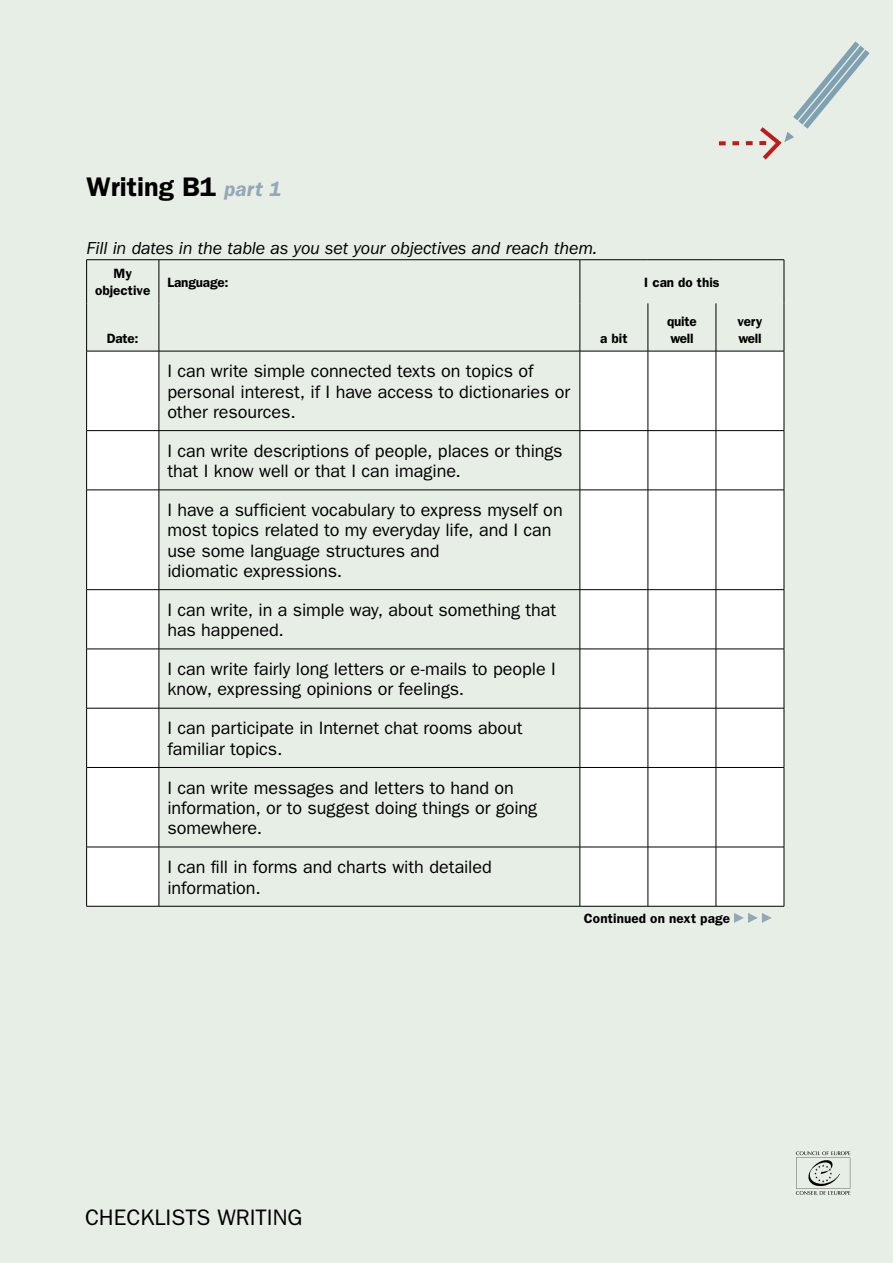
<style>
.page{position:relative;width:893px;height:1263px;background:#e7eee6}
.page>*{position:absolute;margin:0;border:0;box-sizing:border-box;transform-origin:0 0}
.Overskrift_1{font:600 27px "Franklin Gothic";color:#000}
.Overskrift_1-2{font:22.5px "Franklin Gothic";color:#000}
.Sjekklistebrød{font:18px/20.2px "Franklin Gothic";letter-spacing:-.005em;color:#000}
.Ingress{font:italic 18px "Franklin Gothic";letter-spacing:-.01em;color:#000}
.Overskrift_1-3{font:600 13.5px/16.5px "Franklin Gothic";letter-spacing:-.01em;color:#000}
.TABELLHODE{font:600 13.5px "Franklin Gothic";letter-spacing:.01em;color:#000}
.s1{font-style:italic;font-size:21px;color:#93a8b4}
</style>
<div class="page">
<svg style="left:87px;top:352px;width:697px;height:554px"></svg>
<div style="left:160px;top:352px;width:420px;height:554px;background:#e7eee6"></div>
<hr style="left:86px;top:259px;width:73px;height:1px;background:#000">
<hr style="left:86px;top:260px;width:1px;height:43px;background:#000">
<hr style="left:159px;top:259px;width:421px;height:1px;background:#000">
<hr style="left:159px;top:260px;width:1px;height:43px;background:#000">
<hr style="left:580px;top:259px;width:68px;height:1px;background:#000">
<hr style="left:580px;top:260px;width:1px;height:43px;background:#000">
<hr style="left:648px;top:259px;width:68px;height:1px;background:#000">
<hr style="left:716px;top:259px;width:68px;height:1px;background:#000">
<hr style="left:784px;top:260px;width:1px;height:43px;background:#000">
<hr style="left:86px;top:303px;width:1px;height:48px;background:#000">
<hr style="left:648px;top:303px;width:1px;height:48px;background:#000">
<hr style="left:716px;top:303px;width:1px;height:48px;background:#000">
<hr style="left:784px;top:303px;width:1px;height:48px;background:#000">
<hr style="left:86px;top:351px;width:73px;height:1px;background:#000">
<hr style="left:86px;top:351px;width:1px;height:79px;background:#000">
<hr style="left:159px;top:351px;width:421px;height:1px;background:#000">
<hr style="left:159px;top:351px;width:1px;height:79px;background:#000">
<hr style="left:580px;top:351px;width:68px;height:1px;background:#000">
<hr style="left:580px;top:351px;width:1px;height:79px;background:#000">
<hr style="left:648px;top:351px;width:68px;height:1px;background:#000">
<hr style="left:648px;top:351px;width:1px;height:79px;background:#000">
<hr style="left:716px;top:351px;width:68px;height:1px;background:#000">
<hr style="left:716px;top:351px;width:1px;height:79px;background:#000">
<hr style="left:784px;top:351px;width:1px;height:79px;background:#000">
<hr style="left:86px;top:430px;width:73px;height:1px;background:#000">
<hr style="left:86px;top:431px;width:1px;height:59px;background:#000">
<hr style="left:580px;top:430px;width:68px;height:1px;background:#000">
<hr style="left:648px;top:430px;width:68px;height:1px;background:#000">
<hr style="left:648px;top:431px;width:1px;height:59px;background:#000">
<hr style="left:716px;top:430px;width:68px;height:1px;background:#000">
<hr style="left:716px;top:431px;width:1px;height:59px;background:#000">
<hr style="left:784px;top:431px;width:1px;height:59px;background:#000">
<hr style="left:86px;top:490px;width:73px;height:1px;background:#000">
<hr style="left:86px;top:490px;width:1px;height:99px;background:#000">
<hr style="left:580px;top:490px;width:68px;height:1px;background:#000">
<hr style="left:648px;top:490px;width:68px;height:1px;background:#000">
<hr style="left:648px;top:490px;width:1px;height:99px;background:#000">
<hr style="left:716px;top:490px;width:68px;height:1px;background:#000">
<hr style="left:716px;top:490px;width:1px;height:99px;background:#000">
<hr style="left:784px;top:490px;width:1px;height:99px;background:#000">
<hr style="left:86px;top:589px;width:73px;height:1px;background:#000">
<hr style="left:86px;top:590px;width:1px;height:59px;background:#000">
<hr style="left:580px;top:589px;width:68px;height:1px;background:#000">
<hr style="left:648px;top:589px;width:68px;height:1px;background:#000">
<hr style="left:648px;top:590px;width:1px;height:59px;background:#000">
<hr style="left:716px;top:589px;width:68px;height:1px;background:#000">
<hr style="left:716px;top:590px;width:1px;height:59px;background:#000">
<hr style="left:784px;top:590px;width:1px;height:59px;background:#000">
<hr style="left:86px;top:649px;width:73px;height:1px;background:#000">
<hr style="left:86px;top:649px;width:1px;height:59px;background:#000">
<hr style="left:580px;top:649px;width:68px;height:1px;background:#000">
<hr style="left:648px;top:649px;width:68px;height:1px;background:#000">
<hr style="left:648px;top:649px;width:1px;height:59px;background:#000">
<hr style="left:716px;top:649px;width:68px;height:1px;background:#000">
<hr style="left:716px;top:649px;width:1px;height:59px;background:#000">
<hr style="left:784px;top:649px;width:1px;height:59px;background:#000">
<hr style="left:86px;top:708px;width:73px;height:1px;background:#000">
<hr style="left:86px;top:708px;width:1px;height:59px;background:#000">
<hr style="left:580px;top:708px;width:68px;height:1px;background:#000">
<hr style="left:648px;top:708px;width:68px;height:1px;background:#000">
<hr style="left:648px;top:708px;width:1px;height:59px;background:#000">
<hr style="left:716px;top:708px;width:68px;height:1px;background:#000">
<hr style="left:716px;top:708px;width:1px;height:59px;background:#000">
<hr style="left:784px;top:708px;width:1px;height:59px;background:#000">
<hr style="left:86px;top:767px;width:73px;height:1px;background:#000">
<hr style="left:86px;top:768px;width:1px;height:79px;background:#000">
<hr style="left:580px;top:767px;width:68px;height:1px;background:#000">
<hr style="left:648px;top:767px;width:68px;height:1px;background:#000">
<hr style="left:648px;top:768px;width:1px;height:79px;background:#000">
<hr style="left:716px;top:767px;width:68px;height:1px;background:#000">
<hr style="left:716px;top:768px;width:1px;height:79px;background:#000">
<hr style="left:784px;top:768px;width:1px;height:79px;background:#000">
<hr style="left:86px;top:847px;width:73px;height:1px;background:#000">
<hr style="left:86px;top:847px;width:1px;height:59px;background:#000">
<hr style="left:580px;top:847px;width:68px;height:1px;background:#000">
<hr style="left:648px;top:847px;width:68px;height:1px;background:#000">
<hr style="left:648px;top:847px;width:1px;height:59px;background:#000">
<hr style="left:716px;top:847px;width:68px;height:1px;background:#000">
<hr style="left:716px;top:847px;width:1px;height:59px;background:#000">
<hr style="left:784px;top:847px;width:1px;height:59px;background:#000">
<hr style="left:86px;top:906px;width:73px;height:1px;background:#000">
<hr style="left:580px;top:906px;width:68px;height:1px;background:#000">
<hr style="left:648px;top:906px;width:68px;height:1px;background:#000">
<hr style="left:716px;top:906px;width:68px;height:1px;background:#000">
<hr style="left:159px;top:303px;width:1px;height:48px;background:#000">
<hr style="left:580px;top:303px;width:1px;height:48px;background:#000">
<hr style="left:159px;top:431px;width:1px;height:59px;background:#000">
<hr style="left:159px;top:490px;width:1px;height:99px;background:#000">
<hr style="left:159px;top:590px;width:1px;height:59px;background:#000">
<hr style="left:159px;top:649px;width:1px;height:59px;background:#000">
<hr style="left:159px;top:708px;width:1px;height:59px;background:#000">
<hr style="left:159px;top:768px;width:1px;height:79px;background:#000">
<hr style="left:159px;top:847px;width:1px;height:59px;background:#000">
<hr style="left:159px;top:430px;width:421px;height:1px;background:#000">
<hr style="left:580px;top:431px;width:1px;height:59px;background:#000">
<hr style="left:580px;top:490px;width:1px;height:99px;background:#000">
<hr style="left:580px;top:590px;width:1px;height:59px;background:#000">
<hr style="left:580px;top:649px;width:1px;height:59px;background:#000">
<hr style="left:580px;top:708px;width:1px;height:59px;background:#000">
<hr style="left:580px;top:768px;width:1px;height:79px;background:#000">
<hr style="left:580px;top:847px;width:1px;height:59px;background:#000">
<hr style="left:159px;top:490px;width:421px;height:1px;background:#000">
<hr style="left:159px;top:589px;width:421px;height:1px;background:#000">
<hr style="left:159px;top:649px;width:421px;height:1px;background:#000">
<hr style="left:159px;top:708px;width:421px;height:1px;background:#000">
<hr style="left:159px;top:767px;width:421px;height:1px;background:#000">
<hr style="left:159px;top:847px;width:421px;height:1px;background:#000">
<hr style="left:159px;top:906px;width:421px;height:1px;background:#000">
<svg style="left:734px;top:913px;width:38px;height:10px"></svg>
<svg style="left:796px;top:1151px;width:54px;height:44px;background:#c9cfc8"></svg>
<svg style="left:719px;top:41px;width:151px;height:123px;background:#dde4de"></svg>
<p class="Overskrift_1" style="left:86px;top:171px;width:196px">Writing B1 <span class="s1">part 1</span></p>
<p class="Ingress" style="left:86px;top:238px;width:512px">Fill in dates in the table as you set your objectives and reach them.</p>
<p class="Overskrift_1-3" style="left:95px;top:265px;width:57px;text-align:center">My objective</p>
<p class="Overskrift_1-3" style="left:167px;top:274px;width:63px">Language:</p>
<p class="Overskrift_1-3" style="left:644px;top:274px;width:77px">I can do this</p>
<p class="Overskrift_1-3" style="left:107px;top:330px;width:33px">Date:</p>
<p class="Overskrift_1-3" style="left:600px;top:330px;width:29px">a bit</p>
<p class="Overskrift_1-3" style="left:667px;top:313px;width:31px">quite well</p>
<p class="Overskrift_1-3" style="left:738px;top:313px;width:26px">very well</p>
<p class="Sjekklistebrød" style="left:167px;top:361px;width:404px">I can write simple connected texts on topics of personal interest, if I have access to dictionaries or other resources.</p>
<p class="Sjekklistebrød" style="left:167px;top:441px;width:397px">I can write descriptions of people, places or things that I know well or that I can imagine.</p>
<p class="Sjekklistebrød" style="left:167px;top:500px;width:397px">I have a sufficient vocabulary to express myself on most topics related to my everyday life, and I can use some language structures and</p>
<p class="Sjekklistebrød" style="left:167px;top:561px;width:176px">idiomatic expressions.</p>
<p class="Sjekklistebrød" style="left:167px;top:600px;width:390px">I can write, in a simple way, about something that has happened.</p>
<p class="Sjekklistebrød" style="left:167px;top:659px;width:390px">I can write fairly long letters or e-mails to people I know, expressing opinions or feelings.</p>
<p class="Sjekklistebrød" style="left:167px;top:718px;width:357px">I can participate in Internet chat rooms about familiar topics.</p>
<p class="Sjekklistebrød" style="left:167px;top:778px;width:371px">I can write messages and letters to hand on information, or to suggest doing things or going somewhere.</p>
<p class="Sjekklistebrød" style="left:167px;top:857px;width:326px">I can fill in forms and charts with detailed information.</p>
<p class="TABELLHODE" style="left:584px;top:910px;width:148px">Continued on next page</p>
<p class="Overskrift_1-2" style="left:85px;top:1204px;width:219px">CHECKLISTS WRITING</p>
</div>
